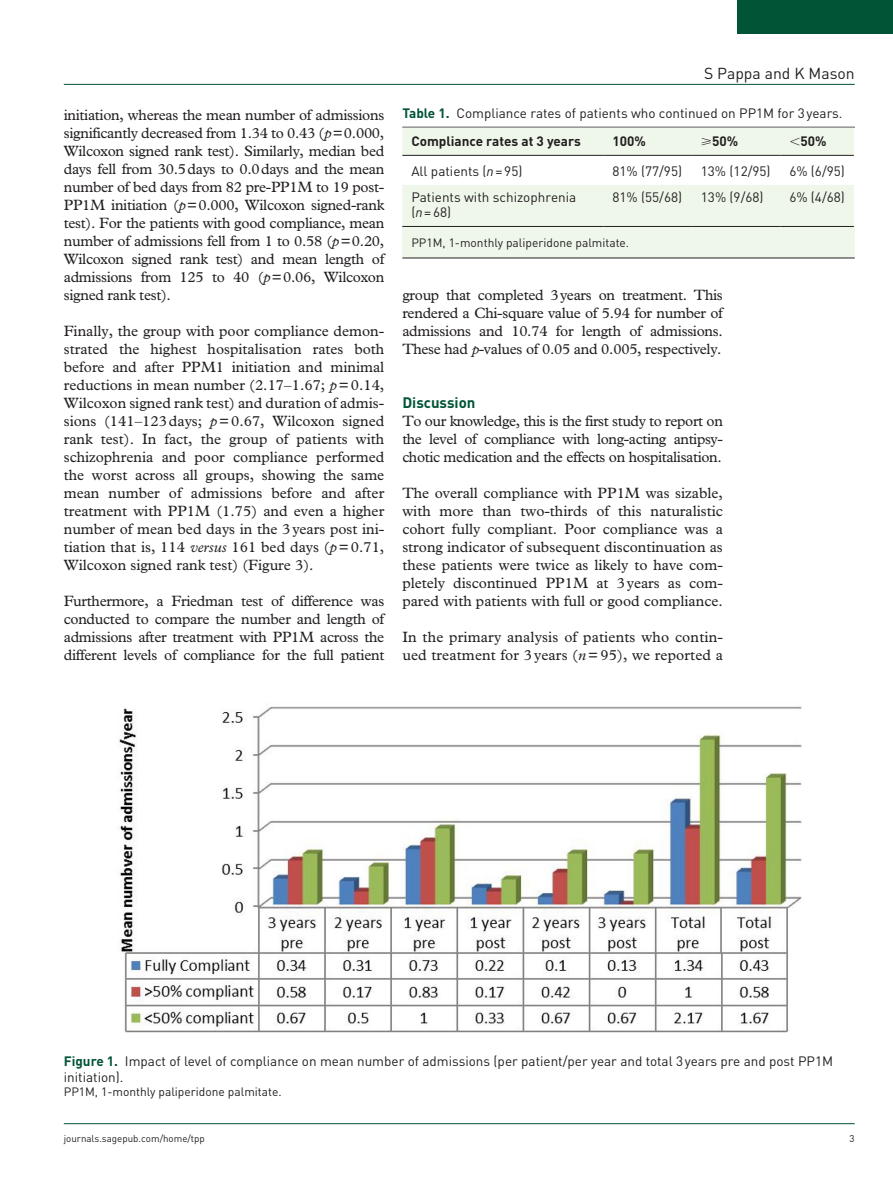
<style>
.page{position:relative;width:893px;height:1191px;background:#fff}
.page>*{position:absolute;margin:0;border:0;box-sizing:border-box;transform-origin:0 0}
.t1{font:15.75px "DIN";color:#231f20}
.t2{font:15px/18px "Plantin Std";letter-spacing:-.02em;color:#231f20;text-align:justify}
.t3{font:15px/18px "Plantin Std";letter-spacing:.01em;color:#231f20}
.t4{font:700 15px "DIN";color:#015436}
.t5{font:13.5px/15.8px "DIN";color:#231f20}
.t6{font:700 13.5px "DIN";color:#231f20}
.t7{font:12px "DIN";color:#231f20}
.t8{font:9.75px "DIN";color:#231f20}
.s1{font-style:italic}
.s2{font-weight:700;color:#015436}
.s3{font-weight:700}
</style>
<div class="page">
<hr style="left:64px;top:84px;width:791px;height:1px;background:#015436">
<hr style="left:64px;top:1123px;width:791px;height:1px;background:#015436">
<div style="left:738px;top:0;width:155px;height:34px;background:#015436"></div>
<div style="left:402px;top:227px;width:453px;height:31px;background:#eff7ea"></div>
<hr style="left:402px;top:127px;width:453px;height:1px;background:#231f20">
<hr style="left:402px;top:258px;width:453px;height:1px;background:#231f20">
<div style="left:402px;top:128px;width:452px;height:98px;background:#eff7ea"></div>
<svg style="left:402px;top:156px;width:452px;height:29px"></svg>
<hr style="left:402px;top:155px;width:201px;height:1px;background:#231f20">
<hr style="left:603px;top:155px;width:89px;height:1px;background:#231f20">
<hr style="left:692px;top:155px;width:88px;height:1px;background:#231f20">
<hr style="left:780px;top:155px;width:74px;height:1px;background:#231f20">
<hr style="left:402px;top:226px;width:201px;height:1px;background:#231f20">
<hr style="left:603px;top:226px;width:89px;height:1px;background:#231f20">
<hr style="left:692px;top:226px;width:88px;height:1px;background:#231f20">
<hr style="left:780px;top:226px;width:74px;height:1px;background:#231f20">
<img style="left:119px;top:706px;width:683px;height:327px">
<svg style="left:790px;top:138px;width:9px;height:8px"></svg>
<p class="t2" style="left:64px;top:106px;width:322px">initiation, whereas the mean number of admissions significantly decreased from 1.34 to 0.43 (<span class="s1">p</span>=0.000, Wilcoxon signed rank test). Similarly, median bed days fell from 30.5days to 0.0days and the mean number of bed days from 82 pre-PP1M to 19 post-PP1M initiation (<span class="s1">p</span>=0.000, Wilcoxon signed-rank test). For the patients with good compliance, mean number of admissions fell from 1 to 0.58 (<span class="s1">p</span>=0.20, Wilcoxon signed rank test) and mean length of admissions from 125 to 40 (<span class="s1">p</span>=0.06, Wilcoxon signed rank test).</p>
<p class="t2" style="left:64px;top:322px;width:322px">Finally, the group with poor compliance demon&shy;strated the highest hospitalisation rates both before and after PPM1 initiation and minimal reductions in mean number (2.17–1.67; <span class="s1">p</span>=0.14, Wilcoxon signed rank test) and duration of admis&shy;sions (141–123days; <span class="s1">p</span>=0.67, Wilcoxon signed rank test). In fact, the group of patients with schizophrenia and poor compliance performed the worst across all groups, showing the same mean number of admissions before and after treatment with PP1M (1.75) and even a higher number of mean bed days in the 3years post ini&shy;tiation that is, 114 <span class="s1">versus</span> 161 bed days (<span class="s1">p</span>=0.71, Wilcoxon signed rank test) (Figure 3).</p>
<p class="t2" style="left:64px;top:592px;width:322px">Furthermore, a Friedman test of difference was conducted to compare the number and length of admissions after treatment with PP1M across the different levels of compliance for the full patient</p>
<p class="t1" style="left:704px;top:63px;width:152px">S Pappa and K Mason</p>
<p class="t5" style="left:411px;top:98px;width:433px;line-height:28.5px;text-indent:-9px"><span class="s2">Table 1.</span> Compliance rates of patients who continued on PP1M for 3years.<br><span class="s3">Compliance rates at 3 years</span></p>
<p class="t6" style="left:612px;top:133px;width:35px">100%</p>
<p class="t6" style="left:701px;top:133px;width:39px">⩾50%</p>
<p class="t6" style="left:801px;top:133px;width:28px">50%</p>
<p class="t5" style="left:411px;top:163px;width:113px">All patients (<span class="s1">n</span>=95)</p>
<p class="t5" style="left:612px;top:163px;width:71px">81% (77/95)</p>
<p class="t5" style="left:701px;top:163px;width:71px">13% (12/95)</p>
<p class="t5" style="left:789px;top:163px;width:57px">6% (6/95)</p>
<p class="t5" style="left:411px;top:189px;width:166px">Patients with schizophrenia (<span class="s1">n</span>=68)</p>
<p class="t5" style="left:612px;top:189px;width:71px">81% (55/68)</p>
<p class="t5" style="left:701px;top:189px;width:64px">13% (9/68)</p>
<p class="t5" style="left:789px;top:189px;width:57px">6% (4/68)</p>
<p class="t7" style="left:411px;top:235px;width:219px">PP1M, 1-monthly paliperidone palmitate.</p>
<p class="t2" style="left:402px;top:286px;width:322px">group that completed 3years on treatment. This rendered a Chi-square value of 5.94 for number of admissions and 10.74 for length of admissions.<br>These had <span class="s1">p</span>-values of 0.05 and 0.005, respectively.</p>
<p class="t4" style="left:402px;top:393px;width:75px">Discussion</p>
<p class="t2" style="left:402px;top:412px;width:322px">To our knowledge, this is the first study to report on the level of compliance with long-acting antipsy&shy;chotic medication and the effects on hospitalisation.</p>
<p class="t2" style="left:402px;top:484px;width:322px">The overall compliance with PP1M was sizable, with more than two-thirds of this naturalistic cohort fully compliant. Poor compliance was a strong indicator of subsequent discontinuation as these patients were twice as likely to have com&shy;pletely discontinued PP1M at 3years as com&shy;pared with patients with full or good compliance.</p>
<p class="t3" style="left:402px;top:628px;width:322px">In the primary analysis of patients who contin&shy;ued treatment for 3 years (<span class="s1">n</span>=95), we reported a</p>
<p class="t5" style="left:64px;top:1053px;width:771px"><span class="s2">Figure 1.</span> Impact of level of compliance on mean number of admissions (per patient/per year and total 3years pre and post PP1M initiation).</p>
<p class="t7" style="left:64px;top:1084px;width:219px">PP1M, 1-monthly paliperidone palmitate.</p>
<p class="t8" style="left:64px;top:1132px;width:143px">journals.sagepub.com/home/tpp</p>
<p class="t8" style="left:850px;top:1132px;width:7px">3</p>
</div>
